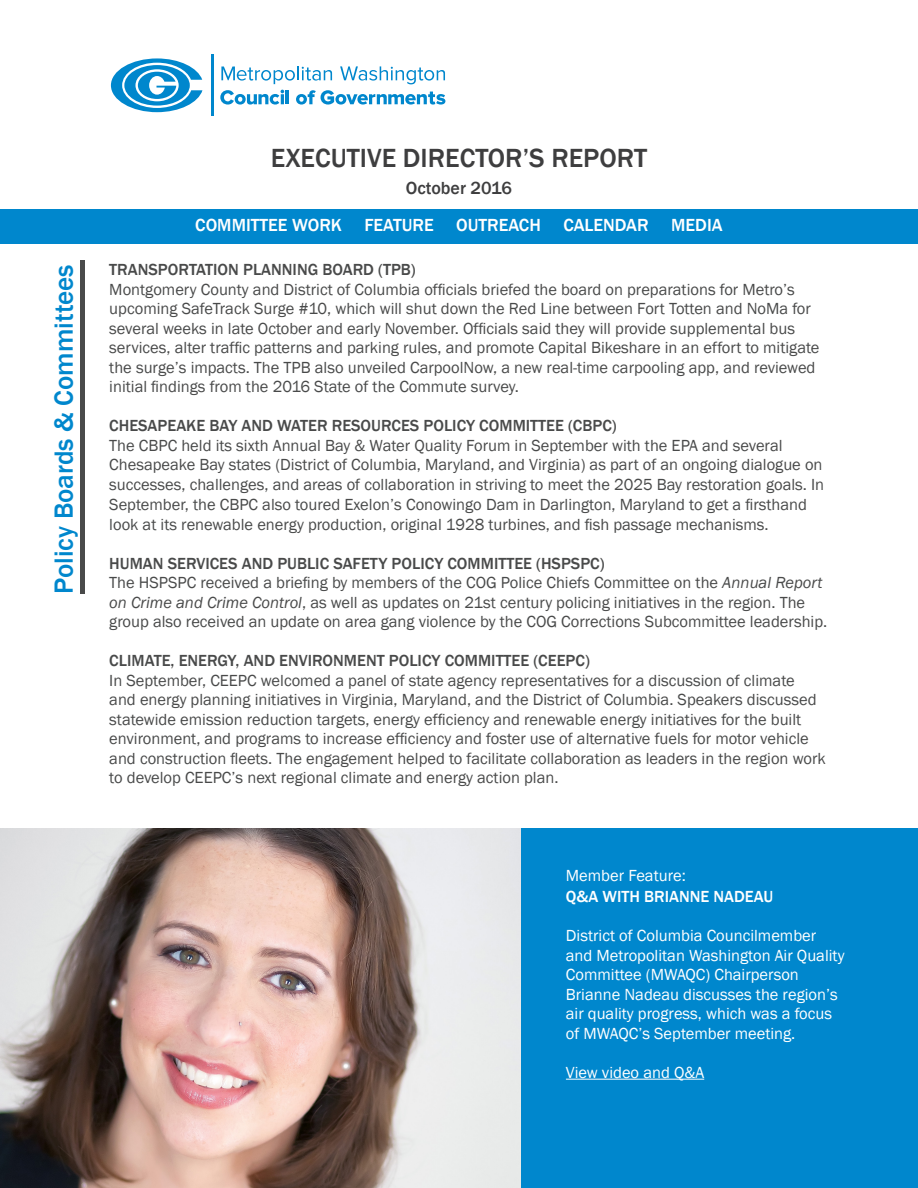
<style>
.page{position:relative;width:918px;height:1188px;background:#fff}
.page>*{position:absolute;margin:0;border:0;box-sizing:border-box;transform-origin:0 0}
.t1{font:500 27px "Franklin Gothic";color:#3e3e3f}
.t2{font:500 27px "Franklin Gothic";color:#0087cd}
.t3{font:500 18px "Franklin Gothic";color:#fff}
.t4{font:500 18px "Franklin Gothic";color:#3e3e3f}
.t5{font:16.5px/19.5px "Franklin Gothic";color:#494a4a}
.t6{font:16.5px/19.5px "Franklin Gothic";color:#fff}
.t7{font:500 16.5px "Franklin Gothic";color:#494a4a}
.t8{font:500 16.5px/21px "Franklin Gothic";color:#fff}
.s1{font-style:italic}
.s2{font-weight:500}
.s3{font-weight:400}
</style>
<div class="page">
<div style="left:0;top:828px;width:918px;height:360px;background:#0087cd"></div>
<div style="left:0;top:210px;width:918px;height:34px;background:#0087cd"></div>
<hr style="left:566px;top:1079px;width:138px;height:1px;background:#fff">
<hr style="left:80px;top:261px;width:4px;height:333px;background:#494a4a">
<svg style="left:221px;top:66px;width:111px;height:18px"></svg>
<svg style="left:340px;top:66px;width:105px;height:18px"></svg>
<svg style="left:220px;top:90px;width:64px;height:15px"></svg>
<hr style="left:286px;top:90px;width:3px;height:14px;background:#0087cd">
<svg style="left:296px;top:90px;width:149px;height:15px"></svg>
<hr style="left:211px;top:54px;width:2px;height:62px;background:#0087cd">
<svg style="left:111px;top:58px;width:91px;height:54px"></svg>
<img style="left:0;top:829px;width:520px;height:359px">
<p class="t1" style="left:271px;top:141px;width:378px">EXECUTIVE DIRECTOR’S REPORT</p>
<p class="t4" style="left:406px;top:177px;width:108px">October 2016</p>
<p class="t3" style="left:195px;top:214px;width:148px">COMMITTEE WORK</p>
<p class="t3" style="left:364px;top:214px;width:71px">FEATURE</p>
<p class="t3" style="left:456px;top:214px;width:86px">OUTREACH</p>
<p class="t3" style="left:563px;top:214px;width:87px">CALENDAR</p>
<p class="t3" style="left:671px;top:214px;width:53px">MEDIA</p>
<p class="t2" style="left:47px;top:594px;width:331px;rotate:-90deg">Policy Boards &amp; Committees</p>
<p class="t7" style="left:109px;top:259px;width:308px">TRANSPORTATION PLANNING BOARD (TPB)</p>
<p class="t5" style="left:109px;top:280px;width:712px">Montgomery County and District of Columbia officials briefed the board on preparations for Metro’s upcoming SafeTrack Surge #10, which will shut down the Red Line between Fort Totten and NoMa for several weeks in late October and early November. Officials said they will provide supplemental bus services, alter traffic patterns and parking rules, and promote Capital Bikeshare in an effort to mitigate the surge’s impacts. The TPB also unveiled CarpoolNow, a new real-time carpooling app, and reviewed initial findings from the 2016 State of the Commute survey.</p>
<p class="t7" style="left:109px;top:415px;width:509px">CHESAPEAKE BAY AND WATER RESOURCES POLICY COMMITTEE (CBPC)</p>
<p class="t5" style="left:109px;top:436px;width:716px">The CBPC held its sixth Annual Bay &amp; Water Quality Forum in September with the EPA and several Chesapeake Bay states (District of Columbia, Maryland, and Virginia) as part of an ongoing dialogue on successes, challenges, and areas of collaboration in striving to meet the 2025 Bay restoration goals. In September, the CBPC also toured Exelon’s Conowingo Dam in Darlington, Maryland to get a firsthand look at its renewable energy production, original 1928 turbines, and fish passage mechanisms.</p>
<p class="t7" style="left:109px;top:553px;width:497px">HUMAN SERVICES AND PUBLIC SAFETY POLICY COMMITTEE (HSPSPC)</p>
<p class="t5" style="left:109px;top:573px;width:719px">The HSPSPC received a briefing by members of the COG Police Chiefs Committee on the <span class="s1">Annual Report on Crime and Crime Control</span>, as well as updates on 21st century policing initiatives in the region. The group also received an update on area gang violence by the COG Corrections Subcommittee leadership.</p>
<p class="t5" style="left:109px;top:651px;width:718px"><span class="s2">CLIMATE, ENERGY, AND ENVIRONMENT POLICY COMMITTEE (CEEPC)<br></span>In September, CEEPC welcomed a panel of state agency representatives for a discussion of climate<br>and energy planning initiatives in Virginia, Maryland, and the District of Columbia. Speakers discussed statewide emission reduction targets, energy efficiency and renewable energy initiatives for the built environment, and programs to increase efficiency and foster use of alternative fuels for motor vehicle and construction fleets. The engagement helped to facilitate collaboration as leaders in the region work to develop CEEPC’s next regional climate and energy action plan.</p>
<p class="t8" style="left:566px;top:866px;width:209px"><span class="s3">Member Feature:<br></span>Q&amp;A WITH BRIANNE NADEAU</p>
<p class="t6" style="left:566px;top:927px;width:280px">District of Columbia Councilmember and Metropolitan Washington Air Quality Committee (MWAQC) Chairperson Brianne Nadeau discusses the region’s air quality progress, which was a focus of MWAQC’s September meeting.</p>
<p class="t6" style="left:566px;top:1063px;width:140px">View video and Q&amp;A</p>
</div>
